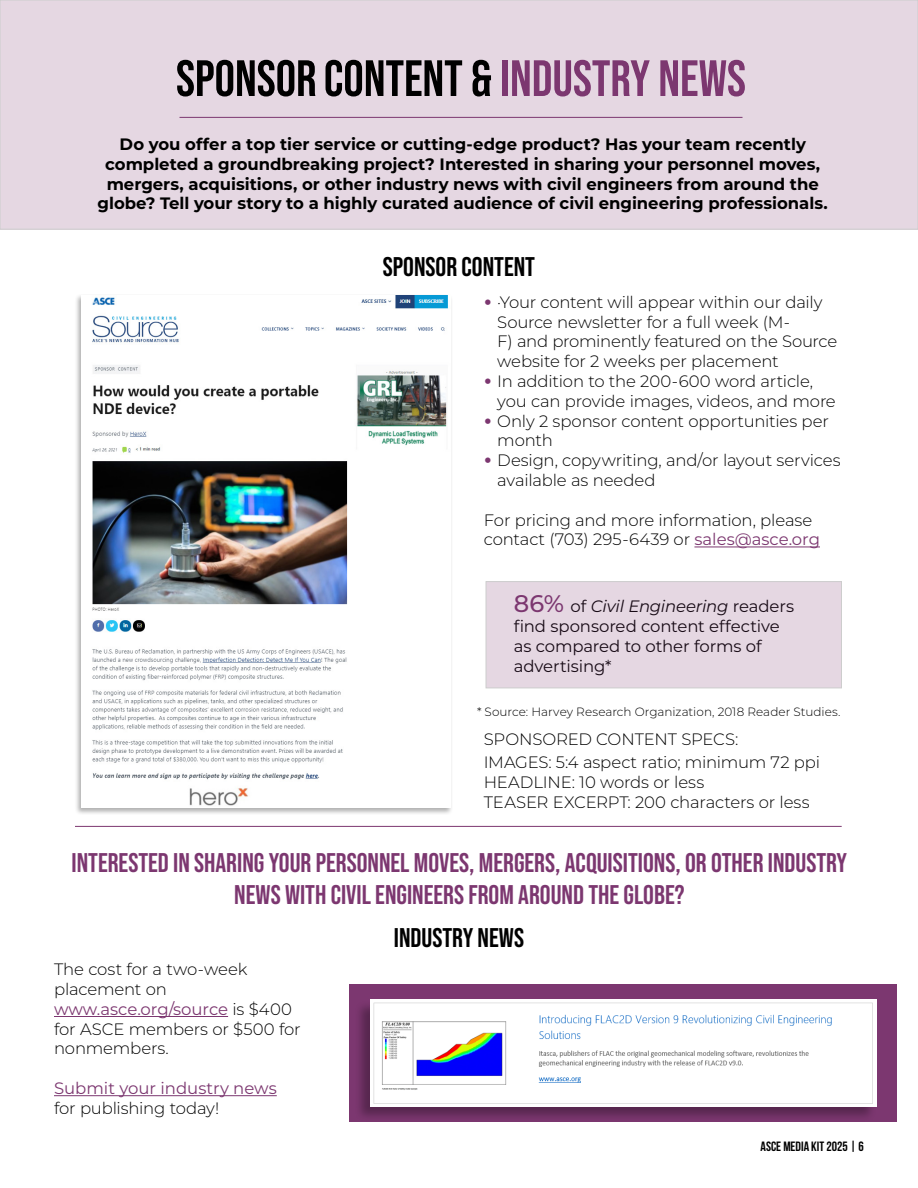
<style>
.page{position:relative;width:918px;height:1188px;background:#fff}
.page>*{position:absolute;margin:0;border:0;box-sizing:border-box;transform-origin:0 0}
.Headline_1{font:700 51px "Bebas Neue Pro";color:#000}
.Headline_1-2{font:700 27px/32.4px "Bebas Neue Pro";color:#7c3770;text-align:center}
.Headline_1-3{font:700 27px "Bebas Neue Pro";color:#000}
.Green_bullet_copy{font:300 16.5px/19.8px "Montserrat";letter-spacing:-.01em;color:#000}
.Green_bullet_copy-2{font:700 16.5px/19.8px "Montserrat";letter-spacing:-.005em;color:#000;text-align:center}
.Red_bullet_copy_2{font:300 16.5px "Montserrat";letter-spacing:-.01em;color:#000}
.Blue_bullet{font:16.5px/19.8px "Montserrat";letter-spacing:-.005em;color:#000}
.t1{font:16.5px/19.8px "Montserrat";color:#7c3770}
.t2{font:700 13.5px "Bebas Neue";color:#000}
.t3{font:300 12px "Montserrat";color:#000}
.s1{color:#7c3770}
.s2{font-family:"Arial";font-weight:900;color:#7c3770}
.s3{font-weight:400;color:#7c3770}
.s4{font-weight:500;font-size:24px;color:#7c3770}
.s5{font-style:italic}
.s6{font-weight:300;color:#000}
</style>
<div class="page">
<div style="left:350px;top:984px;width:547px;height:138px;background:#7c3770"></div>
<div style="left:0;top:0;width:918px;height:229px;background:#e5d7e2"></div>
<div style="left:74px;top:294px;width:379px;height:522px;background:#000;opacity:.31"></div>
<img style="left:81px;top:296px;width:369px;height:512px">
<hr style="left:180px;top:117px;width:562px;height:1px;background:#7c3770">
<hr style="left:694px;top:547px;width:126px;height:1px;background:#7c3770">
<hr style="left:54px;top:1016px;width:174px;height:1px;background:#7c3770">
<hr style="left:54px;top:1095px;width:223px;height:1px;background:#7c3770">
<div style="left:354px;top:1000px;width:523px;height:122px;background:#000;opacity:.3"></div>
<img style="left:370px;top:1000px;width:506px;height:106px">
<div style="left:486px;top:582px;width:356px;height:106px;background:#e5d7e2"></div>
<hr style="left:75px;top:826px;width:767px;height:1px;background:#7c3770">
<p class="Headline_1" style="left:176px;top:49px;width:571px">SPONSOR CONTENT &amp; <span class="s1">INDUSTRY NEWS</span></p>
<p class="Green_bullet_copy-2" style="left:98px;top:133px;width:732px">Do you offer a top tier service or cutting-edge product? Has your team recently completed a groundbreaking project? Interested in sharing your personnel moves, mergers, acquisitions, or other industry news with civil engineers from around the globe? Tell your story to a highly curated audience of civil engineering professionals.</p>
<p class="Headline_1-3" style="left:383px;top:251px;width:154px">SPONSOR CONTENT</p>
<p class="Green_bullet_copy" style="left:497px;top:291px;width:341px;text-indent:-13px"><span class="s2">•</span> ·Your content will appear within our daily Source newsletter for a full week (M-<br>F) and prominently featured on the Source website for 2 weeks per placement</p>
<p class="Green_bullet_copy" style="left:497px;top:371px;width:340px;text-indent:-13px"><span class="s2">•</span> In addition to the 200-600 word article, you can provide images, videos, and more</p>
<p class="Green_bullet_copy" style="left:497px;top:410px;width:333px;text-indent:-13px"><span class="s2">•</span> Only 2 sponsor content opportunities per month</p>
<p class="Green_bullet_copy" style="left:497px;top:450px;width:345px;text-indent:-13px"><span class="s2">•</span> Design, copywriting, and/or layout services available as needed</p>
<p class="Green_bullet_copy" style="left:484px;top:509px;width:338px">For pricing and more information, please contact (703) 295-6439 or <span class="s3">sales@asce.org</span></p>
<p class="Blue_bullet" style="left:514px;top:596px;width:282px"><span class="s4">86%</span> of <span class="s5">Civil Engineering</span> readers find sponsored content effective as compared to other forms of advertising*</p>
<p class="t3" style="left:477px;top:704px;width:365px">* Source: Harvey Research Organization, 2018 Reader Studies.</p>
<p class="Red_bullet_copy_2" style="left:484px;top:728px;width:256px">SPONSORED CONTENT SPECS:</p>
<p class="Red_bullet_copy_2" style="left:484px;top:751px;width:338px">IMAGES: 5:4 aspect ratio; minimum 72 ppi</p>
<p class="Red_bullet_copy_2" style="left:484px;top:771px;width:222px">HEADLINE: 10 words or less</p>
<p class="Red_bullet_copy_2" style="left:484px;top:791px;width:327px">TEASER EXCERPT: 200 characters or less</p>
<p class="Headline_1-2" style="left:72px;top:846px;width:777px">INTERESTED IN SHARING YOUR PERSONNEL MOVES, MERGERS, ACQUISITIONS, OR OTHER INDUSTRY<br>NEWS WITH CIVIL ENGINEERS FROM AROUND THE GLOBE?</p>
<p class="Green_bullet_copy" style="left:54px;top:959px;width:195px">The cost for a two-week placement on</p>
<p class="Green_bullet_copy" style="left:54px;top:999px;width:248px"><span class="s3">www.asce.org/source</span> is $400 for ASCE members or $500 for nonmembers.</p>
<p class="t1" style="left:54px;top:1078px;width:224px">Submit your industry news <span class="s6">for publishing today!</span></p>
<p class="Headline_1-3" style="left:394px;top:922px;width:132px">INDUSTRY NEWS</p>
<p class="t2" style="left:761px;top:1139px;width:105px">ASCE MEDIA KIT 2025 | 6</p>
</div>
